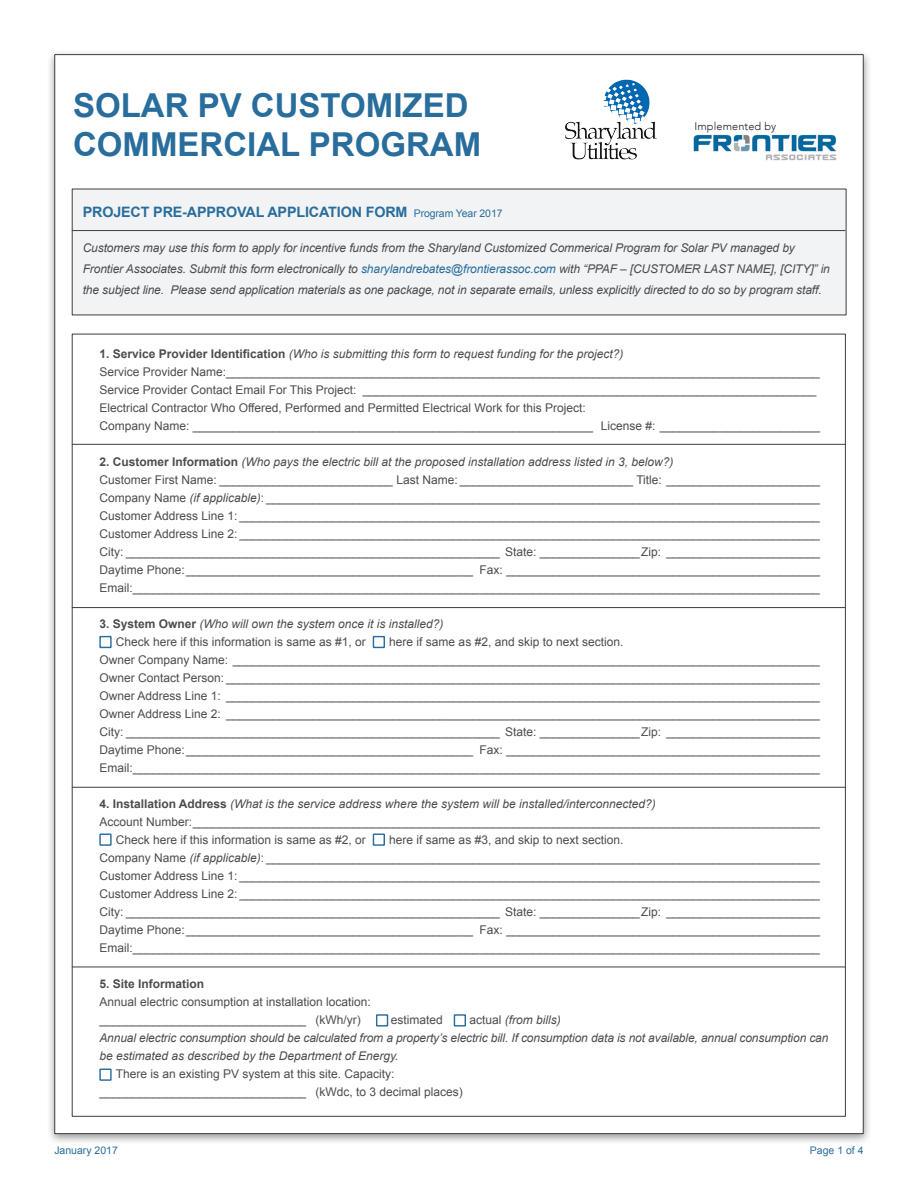
<style>
.page{position:relative;width:918px;height:1188px;background:#fff}
.page>*{position:absolute;margin:0;border:0;box-sizing:border-box;transform-origin:0 0}
.t1{font:700 33px "Arial";color:#286d9c}
.t2{font:700 14.4px "Arial";letter-spacing:-.01em;color:#286d9c}
.t3{font:12px "Arial";color:#4b4c4d}
.t4{font:italic 12px/21px "Arial";letter-spacing:-.01em;color:#4b4c4d}
.t5{font:700 12px "Arial";color:#4b4c4d}
.t6{font:300 10.95px "Avenir";letter-spacing:.01em;color:#231f20}
.t7{font:10.5px "Arial";color:#286d9c}
.t8{font:10.5px "Arial";color:#286d9c}
.s1{font-weight:400;font-size:10.5px}
.s2{color:#286d9c}
.s3{font-weight:700;font-style:normal}
.s4{font-style:italic}
.s5{font-style:normal}
</style>
<div class="page">
<div style="left:47px;top:49px;width:825px;height:1096px;background:#231f20;opacity:.46"></div>
<div style="left:54px;top:54px;width:810px;height:1080px;background:#fff;border:1px solid #3e3e3f"></div>
<div style="left:72px;top:334px;width:774px;height:783px;background:#fff;border:1px solid #3e3e3f"></div>
<div style="left:72px;top:189px;width:774px;height:126px;background:#f2f3f4"></div>
<hr style="left:72px;top:230px;width:773px;height:1px;background:#3e3e3f">
<img style="left:693px;top:134px;width:144px;height:27px">
<img style="left:565px;top:79px;width:92px;height:80px">
<div style="left:99px;top:636px;width:13px;height:12px;border:1px solid #286d9c"></div>
<div style="left:373px;top:636px;width:12px;height:12px;border:1px solid #286d9c"></div>
<div style="left:99px;top:834px;width:13px;height:12px;border:1px solid #286d9c"></div>
<div style="left:373px;top:834px;width:12px;height:12px;border:1px solid #286d9c"></div>
<div style="left:376px;top:1014px;width:12px;height:13px;border:1px solid #286d9c"></div>
<div style="left:454px;top:1014px;width:12px;height:13px;border:1px solid #286d9c"></div>
<div style="left:99px;top:1069px;width:13px;height:12px;border:1px solid #286d9c"></div>
<hr style="left:72px;top:444px;width:773px;height:1px;background:#3e3e3f">
<hr style="left:72px;top:607px;width:773px;height:1px;background:#3e3e3f">
<hr style="left:72px;top:787px;width:773px;height:1px;background:#3e3e3f">
<hr style="left:72px;top:967px;width:773px;height:1px;background:#3e3e3f">
<p class="t1" style="left:73px;top:83px;width:397px">SOLAR PV CUSTOMIZED</p>
<p class="t1" style="left:73px;top:123px;width:410px">COMMERCIAL PROGRAM</p>
<p class="t6" style="left:695px;top:119px;width:83px">Implemented by</p>
<p class="t2" style="left:83px;top:203px;width:421px">PROJECT PRE-APPROVAL APPLICATION FORM <span class="s1">Program Year 201</span><span class="s1">7</span></p>
<p class="t4" style="left:83px;top:237px;width:714px">Customers may use this form to apply for incentive funds from the Sharyland Customized Commerical Program for Solar PV managed by</p>
<p class="t4" style="left:83px;top:258px;width:749px">Frontier Associates. Submit this form electronically to <span class="s2">sharylandrebates@frontierassoc.com</span> with “PPAF – [CUSTOMER LAST NAME], [CITY]” in the subject line. Please send application materials as one package, not in separate emails, unless explicitly directed to do so by program staff.</p>
<p class="t4" style="left:99px;top:344px;width:526px"><span class="s3">1. Service Provider Identification</span> (Who is submitting this form to request funding for the project?)</p>
<p class="t3" style="left:99px;top:364px;width:722px">Service Provider Name:_________________________________________________________________________________________</p>
<p class="t3" style="left:99px;top:382px;width:719px">Service Provider Contact Email For This Project:_</p>
<p class="t3" style="left:99px;top:400px;width:488px">Electrical Contractor Who Offered, Performed and Permitted Electrical Work for this Project:</p>
<p class="t3" style="left:99px;top:418px;width:722px">Company Name: ____________________________________________________________ License #: ________________________</p>
<p class="t4" style="left:99px;top:452px;width:576px"><span class="s3">2. Customer Information</span> (Who pays the electric bill at the proposed installation address listed in 3, below?)</p>
<p class="t3" style="left:99px;top:472px;width:722px">Customer First Name: __________________________ Last Name: __________________________ Title: _______________________</p>
<p class="t3" style="left:99px;top:490px;width:722px">Company Name <span class="s4">(if applicable)</span>: ___________________________________________________________________________________</p>
<p class="t3" style="left:99px;top:508px;width:722px">Customer Address Line 1: _______________________________________________________________________________________</p>
<p class="t3" style="left:99px;top:526px;width:722px">Customer Address Line 2: _______________________________________________________________________________________</p>
<p class="t3" style="left:99px;top:544px;width:722px">City: ________________________________________________________ State: _______________Zip: _______________________</p>
<p class="t3" style="left:99px;top:562px;width:722px">Daytime Phone:___________________________________________ Fax: _______________________________________________</p>
<p class="t3" style="left:99px;top:580px;width:722px">Email:_______________________________________________________________________________________________________</p>
<p class="t4" style="left:99px;top:614px;width:346px"><span class="s3">3. System Owner</span> (Who will own the system once it is installed?)</p>
<p class="t3" style="left:116px;top:634px;width:252px">Check here if this information is same as #1, or</p>
<p class="t3" style="left:389px;top:634px;width:236px">here if same as #2, and skip to next section.</p>
<p class="t3" style="left:99px;top:652px;width:722px">Owner Company Name: ________________________________________________________________________________________</p>
<p class="t3" style="left:99px;top:670px;width:722px">Owner Contact Person: _________________________________________________________________________________________</p>
<p class="t3" style="left:99px;top:688px;width:722px">Owner Address Line 1: _________________________________________________________________________________________</p>
<p class="t3" style="left:99px;top:706px;width:722px">Owner Address Line 2: _________________________________________________________________________________________</p>
<p class="t3" style="left:99px;top:724px;width:722px">City: ________________________________________________________ State: _______________Zip: _______________________</p>
<p class="t3" style="left:99px;top:742px;width:722px">Daytime Phone:___________________________________________ Fax: _______________________________________________</p>
<p class="t3" style="left:99px;top:760px;width:722px">Email:_______________________________________________________________________________________________________</p>
<p class="t4" style="left:99px;top:794px;width:558px"><span class="s3">4. Installation Address</span> (What is the service address where the system will be installed/interconnected?)</p>
<p class="t3" style="left:99px;top:814px;width:722px">Account Number:______________________________________________________________________________________________</p>
<p class="t3" style="left:116px;top:832px;width:252px">Check here if this information is same as #2, or</p>
<p class="t3" style="left:389px;top:832px;width:236px">here if same as #3, and skip to next section.</p>
<p class="t3" style="left:99px;top:850px;width:722px">Company Name <span class="s4">(if applicable)</span>: ___________________________________________________________________________________</p>
<p class="t3" style="left:99px;top:868px;width:722px">Customer Address Line 1: _______________________________________________________________________________________</p>
<p class="t3" style="left:99px;top:886px;width:722px">Customer Address Line 2: _______________________________________________________________________________________</p>
<p class="t3" style="left:99px;top:904px;width:722px">City: ________________________________________________________ State: _______________Zip: _______________________</p>
<p class="t3" style="left:99px;top:922px;width:722px">Daytime Phone:___________________________________________ Fax: _______________________________________________</p>
<p class="t3" style="left:99px;top:940px;width:722px">Email:_______________________________________________________________________________________________________</p>
<p class="t5" style="left:99px;top:976px;width:106px">5. Site Information</p>
<p class="t3" style="left:99px;top:994px;width:273px">Annual electric consumption at installation location:</p>
<p class="t3" style="left:99px;top:1012px;width:263px">_______________________________ (kWh/yr)</p>
<p class="t3" style="left:391px;top:1012px;width:54px">estimated</p>
<p class="t4" style="left:469px;top:1010px;width:93px"><span class="s5">actual</span> (from bills)</p>
<p class="t4" style="left:99px;top:1029px;width:731px;line-height:18px">Annual electric consumption should be calculated from a property’s electric bill. If consumption data is not available, annual consumption can be estimated as described by the Department of Energy.</p>
<p class="t3" style="left:116px;top:1066px;width:280px">There is an existing PV system at this site. Capacity:</p>
<p class="t3" style="left:99px;top:1084px;width:365px">_______________________________ (kWdc, to 3 decimal places)</p>
<p class="t7" style="left:54px;top:1143px;width:65px">January 2017</p>
<p class="t8" style="left:810px;top:1143px;width:55px">Page 1 of 4</p>
</div>
